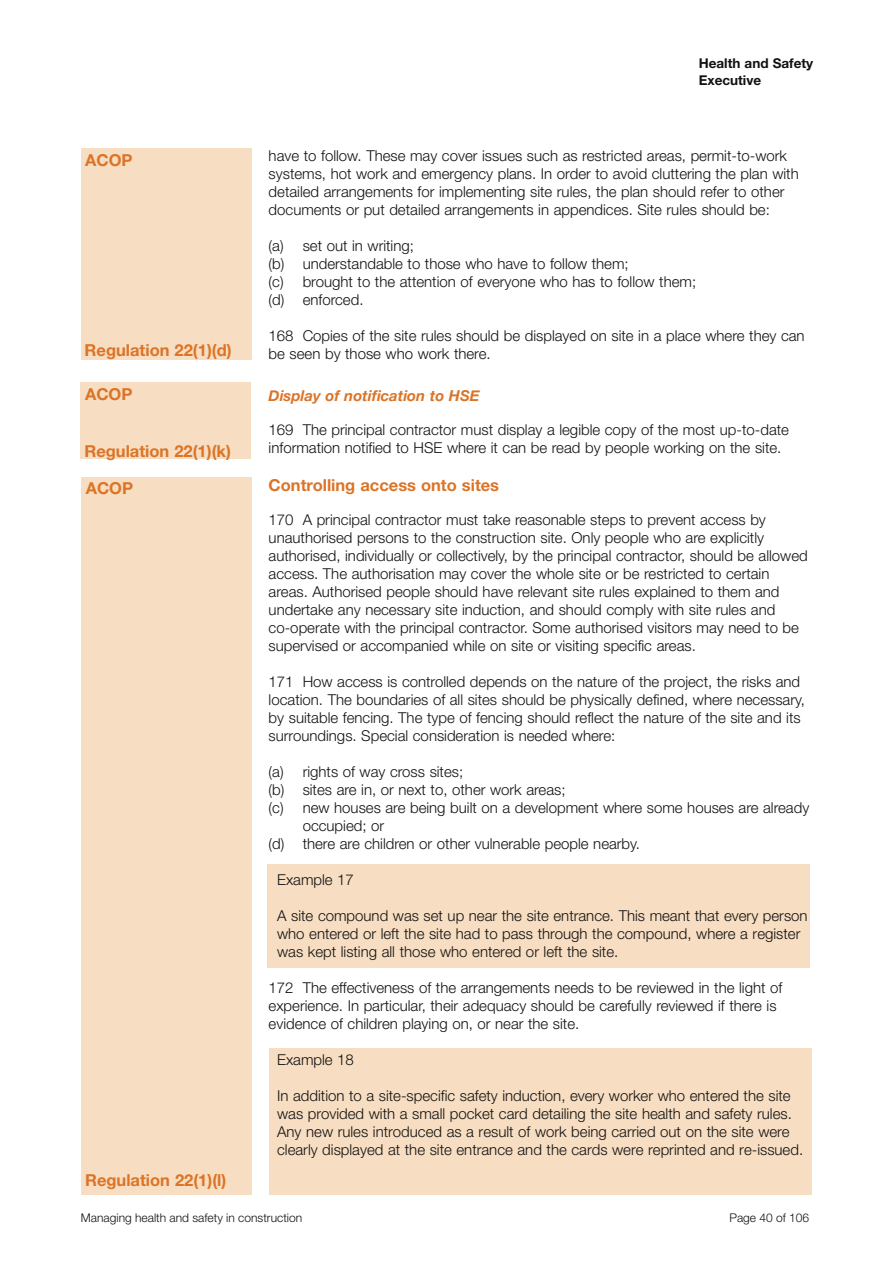
<style>
.page{position:relative;width:893px;height:1263px;background:#fff}
.page>*{position:absolute;margin:0;border:0;box-sizing:border-box;transform-origin:0 0}
.t1{font:700 16.5px "Helvetica Neue";color:#db7427}
.ACOP__text{font:300 15px/18px "Helvetica Neue";color:#121212}
.Boxed_text{font:300 15px/18px "Helvetica Neue";color:#121212}
.ACOP__a__text{font:300 15px/18px "Helvetica Neue";color:#121212}
.t2{font:italic 700 15px "Helvetica Neue";color:#db7427}
.t3{font:700 13.5px/16.5px "Helvetica Neue";color:#121212}
.t4{font:300 12px "Helvetica Neue";color:#121212}
</style>
<div class="page">
<div style="left:269px;top:1049px;width:543px;height:146px;background:#f7ddc1"></div>
<div style="left:267px;top:864px;width:543px;height:104px;background:#f7ddc1"></div>
<div style="left:81px;top:149px;width:170px;height:211px;background:#f7ddc1"></div>
<div style="left:81px;top:383px;width:170px;height:76px;background:#f7ddc1"></div>
<div style="left:81px;top:477px;width:171px;height:718px;background:#f7ddc1"></div>
<p class="t1" style="left:85px;top:150px;width:49px">ACOP</p>
<p class="t1" style="left:85px;top:340px;width:149px">Regulation 22(1)(d)</p>
<p class="t1" style="left:85px;top:384px;width:49px">ACOP</p>
<p class="t1" style="left:84px;top:441px;width:148px">Regulation 22(1)(k)</p>
<p class="t1" style="left:86px;top:478px;width:49px">ACOP</p>
<p class="t1" style="left:85px;top:1170px;width:143px">Regulation 22(1)(l)</p>
<p class="t3" style="left:699px;top:55px;width:116px">Health and Safety<br>Executive</p>
<p class="ACOP__text" style="left:269px;top:146px;width:532px">have to follow. These may cover issues such as restricted areas, permit-to-work systems, hot work and emergency plans. In order to avoid cluttering the plan with detailed arrangements for implementing site rules, the plan should refer to other documents or put detailed arrangements in appendices. Site rules should be:</p>
<p class="ACOP__a__text" style="left:269px;top:236px;width:147px">(a) set out in writing;</p>
<p class="ACOP__a__text" style="left:269px;top:254px;width:362px">(b) understandable to those who have to follow them;</p>
<p class="ACOP__a__text" style="left:269px;top:272px;width:429px">(c) brought to the attention of everyone who has to follow them;</p>
<p class="ACOP__a__text" style="left:269px;top:290px;width:96px">(d) enforced.</p>
<p class="ACOP__text" style="left:269px;top:326px;width:537px">168 Copies of the site rules should be displayed on site in a place where they can be seen by those who work there.</p>
<h3 class="t2" style="left:269px;top:386px;width:213px">Display of notification to HSE</h3>
<p class="ACOP__text" style="left:269px;top:421px;width:522px">169 The principal contractor must display a legible copy of the most up-to-date information notified to HSE where it can be read by people working on the site.</p>
<h2 class="t1" style="left:269px;top:475px;width:232px">Controlling access onto sites</h2>
<p class="ACOP__text" style="left:269px;top:511px;width:541px">170 A principal contractor must take reasonable steps to prevent access by unauthorised persons to the construction site. Only people who are explicitly authorised, individually or collectively, by the principal contractor, should be allowed access. The authorisation may cover the whole site or be restricted to certain areas. Authorised people should have relevant site rules explained to them and undertake any necessary site induction, and should comply with site rules and co-operate with the principal contractor. Some authorised visitors may need to be supervised or accompanied while on site or visiting specific areas.</p>
<p class="ACOP__text" style="left:269px;top:673px;width:538px">171 How access is controlled depends on the nature of the project, the risks and location. The boundaries of all sites should be physically defined, where necessary, by suitable fencing. The type of fencing should reflect the nature of the site and its surroundings. Special consideration is needed where:</p>
<p class="ACOP__a__text" style="left:269px;top:763px;width:196px">(a) rights of way cross sites;</p>
<p class="ACOP__a__text" style="left:269px;top:781px;width:298px">(b) sites are in, or next to, other work areas;</p>
<p class="ACOP__a__text" style="left:303px;top:799px;width:508px;text-indent:-34px">(c) new houses are being built on a development where some houses are already occupied; or</p>
<p class="ACOP__a__text" style="left:269px;top:835px;width:373px">(d) there are children or other vulnerable people nearby.</p>
<p class="Boxed_text" style="left:277px;top:871px;width:78px">Example 17</p>
<p class="Boxed_text" style="left:277px;top:907px;width:532px">A site compound was set up near the site entrance. This meant that every person who entered or left the site had to pass through the compound, where a register was kept listing all those who entered or left the site.</p>
<p class="ACOP__text" style="left:269px;top:979px;width:515px">172 The effectiveness of the arrangements needs to be reviewed in the light of experience. In particular, their adequacy should be carefully reviewed if there is evidence of children playing on, or near the site.</p>
<p class="Boxed_text" style="left:277px;top:1051px;width:78px">Example 18</p>
<p class="Boxed_text" style="left:277px;top:1087px;width:528px">In addition to a site-specific safety induction, every worker who entered the site was provided with a small pocket card detailing the site health and safety rules.<br>Any new rules introduced as a result of work being carried out on the site were clearly displayed at the site entrance and the cards were reprinted and re-issued.</p>
<p class="t4" style="left:81px;top:1211px;width:223px">Managing health and safety in construction</p>
<p class="t4" style="left:729px;top:1211px;width:81px">Page 40 of 106</p>
</div>
